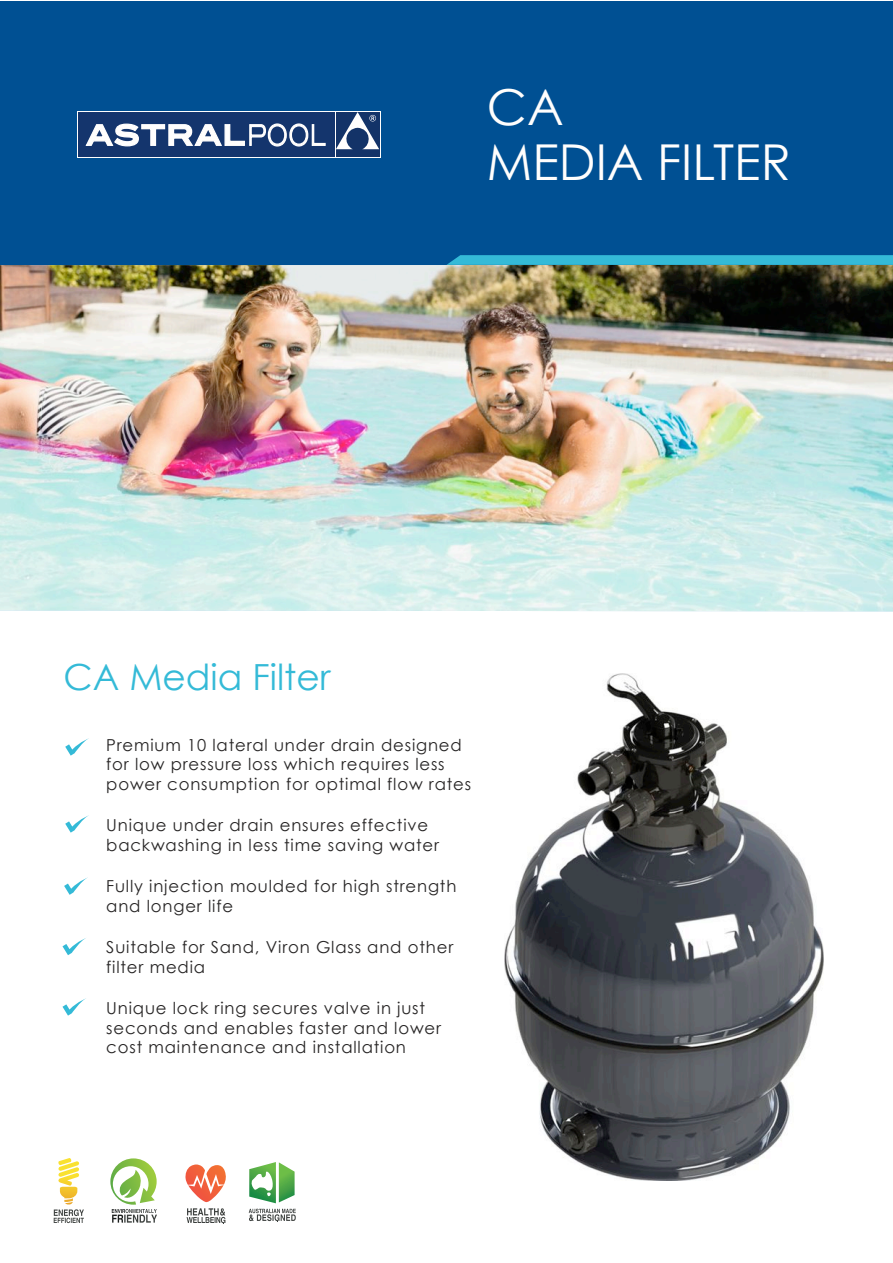
<style>
.page{position:relative;width:893px;height:1263px;background:#fff}
.page>*{position:absolute;margin:0;border:0;box-sizing:border-box;transform-origin:0 0}
.t1{font:49.5px/55.5px "Century Gothic";color:#fffefd}
.t2{font:36px "Century Gothic";color:#34bad7}
.t3{font:16.5px/19.8px "Century Gothic";letter-spacing:.05em;color:#272525}
</style>
<div class="page">
<div style="left:0;top:1px;width:892px;height:264px;background:#005093"></div>
<img style="left:0;top:265px;width:892px;height:346px">
<svg style="left:446px;top:255px;width:446px;height:10px;background:#31b5d4"></svg>
<svg style="left:54px;top:1158px;width:30px;height:65px"></svg>
<svg style="left:110px;top:1158px;width:47px;height:64px"></svg>
<svg style="left:185px;top:1164px;width:41px;height:38px"></svg>
<svg style="left:187px;top:1208px;width:38px;height:15px"></svg>
<svg style="left:249px;top:1162px;width:46px;height:41px"></svg>
<svg style="left:249px;top:1209px;width:47px;height:12px"></svg>
<div style="left:77px;top:111px;width:303px;height:47px;background:#fffefd"></div>
<div style="left:78px;top:112px;width:257px;height:45px;background:#14356d"></div>
<div style="left:336px;top:112px;width:43px;height:45px;background:#133368"></div>
<svg style="left:336px;top:112px;width:43px;height:37px"></svg>
<svg style="left:85px;top:123px;width:241px;height:24px"></svg>
<svg style="left:63px;top:938px;width:23px;height:17px"></svg>
<svg style="left:63px;top:998px;width:23px;height:18px"></svg>
<svg style="left:65px;top:738px;width:24px;height:18px"></svg>
<svg style="left:65px;top:815px;width:24px;height:18px"></svg>
<svg style="left:64px;top:877px;width:24px;height:18px"></svg>
<img style="left:505px;top:673px;width:319px;height:507px">
<h1 class="t1" style="left:487px;top:77px;width:305px">CA<br>MEDIA FILTER</h1>
<h2 class="t2" style="left:64px;top:653px;width:269px">CA Media Filter</h2>
<p class="t3" style="left:106px;top:734px;width:366px">Premium 10 lateral under drain designed for low pressure loss which requires less power consumption for optimal flow rates</p>
<p class="t3" style="left:106px;top:815px;width:334px">Unique under drain ensures effective backwashing in less time saving water</p>
<p class="t3" style="left:106px;top:876px;width:352px">Fully injection moulded for high strength and longer life</p>
<p class="t3" style="left:106px;top:936px;width:348px">Suitable for Sand, Viron Glass and other filter media</p>
<p class="t3" style="left:106px;top:997px;width:336px">Unique lock ring secures valve in just seconds and enables faster and lower cost maintenance and installation</p>
</div>
